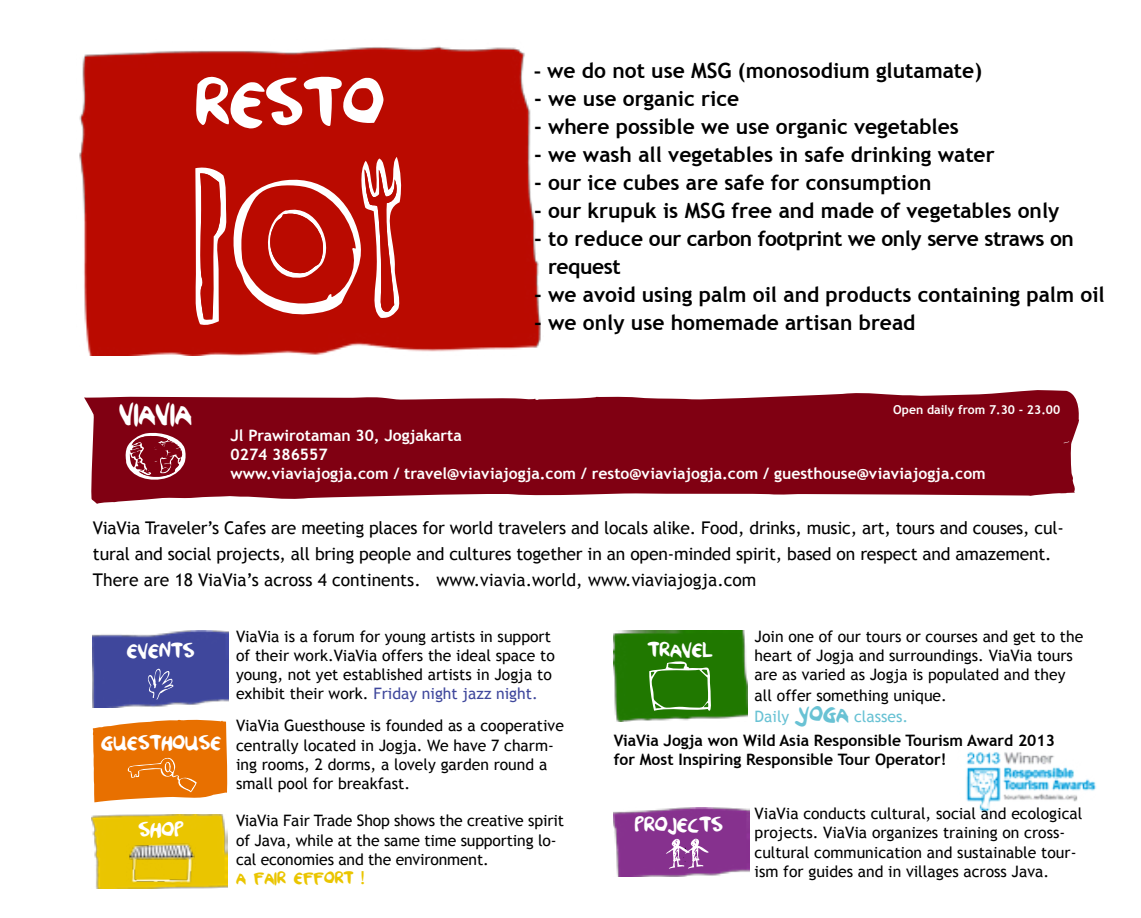
<style>
.page{position:relative;width:1141px;height:918px;background:#fff}
.page>*{position:absolute;margin:0;border:0;box-sizing:border-box;transform-origin:0 0}
.t1{font:75.08px "Via Via 02";color:#fff}
.t2{font:33.25px "Via Via 02";color:#fff}
.t3{font:23.28px "Via Via 02";color:#fff}
.t4{font:22.93px "Via Via 02";color:#fff}
.t5{font:22.75px "Via Via 02";color:#fff}
.t6{font:700 21px "Trebuchet MS";color:#000}
.t7{font:700 21px/28px "Trebuchet MS";letter-spacing:-.02em;color:#000}
.t8{font:19.25px "Via Via 02";color:#eac500}
.t9{font:17.5px/26.2px "Trebuchet MS";letter-spacing:-.01em;color:#000}
.t10{font:15.75px/19.2px "Trebuchet MS";color:#000}
.t11{font:700 15.75px/18.9px "Trebuchet MS";color:#fff}
.t12{font:700 15.75px/18.9px "Trebuchet MS";color:#000}
.t13{font:700 12.25px "Trebuchet MS";color:#fff}
.s1{font-family:"Myriad Pro"}
.s2{color:#3f479c}
.s3{font-family:"Trebuchet MS";font-size:17.5px}
.s4{color:#69c2d4}
.s5{font-family:"Via Via 02";font-size:24.5px;color:#69c2d4}
</style>
<div class="page">
<img style="left:79px;top:46px;width:462px;height:309px">
<svg style="left:194px;top:157px;width:209px;height:169px"></svg>
<img style="left:614px;top:630px;width:134px;height:92px">
<svg style="left:649px;top:658px;width:63px;height:53px;background:#428c27"></svg>
<svg style="left:92px;top:719px;width:136px;height:83px;background:#ea811f"></svg>
<img style="left:966px;top:752px;width:130px;height:61px">
<img style="left:93px;top:630px;width:135px;height:77px">
<svg style="left:146px;top:668px;width:28px;height:32px"></svg>
<img style="left:614px;top:807px;width:135px;height:70px">
<svg style="left:666px;top:838px;width:43px;height:31px"></svg>
<img style="left:92px;top:815px;width:135px;height:73px">
<img style="left:126px;top:842px;width:70px;height:42px">
<svg style="left:84px;top:390px;width:995px;height:114px;background:#922535"></svg>
<svg style="left:125px;top:431px;width:61px;height:52px"></svg>
<h1 class="t1" style="left:195px;top:73px;width:190px">RESTO</h1>
<h3 class="t6" style="left:534px;top:57px;width:449px"><span class="s1">-</span> we do not use MSG (monosodium glutamate)</h3>
<h3 class="t6" style="left:534px;top:85px;width:207px">- we use organic rice</h3>
<h3 class="t6" style="left:534px;top:113px;width:426px">- where possible we use organic vegetables</h3>
<h3 class="t6" style="left:534px;top:141px;width:462px">- we wash all vegetables in safe drinking water</h3>
<h3 class="t6" style="left:534px;top:169px;width:399px">- our ice cubes are safe for consumption</h3>
<h3 class="t6" style="left:534px;top:197px;width:527px">- our krupuk is MSG free and made of vegetables only</h3>
<h3 class="t7" style="left:548px;top:224px;width:527px;text-indent:-14px">- to reduce our carbon footprint we only serve straws on request</h3>
<h3 class="t6" style="left:534px;top:281px;width:572px">- we avoid using palm oil and products containing palm oil</h3>
<h3 class="t6" style="left:534px;top:309px;width:383px">- we only use homemade artisan bread</h3>
<h2 class="t2" style="left:119px;top:400px;width:74px">VIAVIA</h2>
<p class="t13" style="left:893px;top:402px;width:168px">Open daily from 7.30 - 23.00</p>
<p class="t11" style="left:231px;top:426px;width:757px">Jl Prawirotaman 30, Jogjakarta<br>0274 386557<br>www.viaviajogja.com / travel@viaviajogja.com / resto@viaviajogja.com / guesthouse@viaviajogja.com</p>
<p class="t9" style="left:93px;top:515px;width:972px">ViaVia Traveler’s Cafes are meeting places for world travelers and locals alike. Food, drinks, music, art, tours and couses, cul&shy;tural and social projects, all bring people and cultures together in an open-minded spirit, based on respect and amazement.<br>There are 18 ViaVia’s across 4 continents. www.viavia.world, www.viaviajogja.com</p>
<h3 class="t3" style="left:127px;top:641px;width:69px">EVENTS</h3>
<p class="t10" style="left:236px;top:626px;width:320px">ViaVia is a forum for young artists in support of their work.ViaVia offers the ideal space to young, not yet established artists in Jogja to exhibit their work. <span class="s2">Friday night jazz night.</span></p>
<h3 class="t5" style="left:101px;top:733px;width:121px">GUESTHOUSE</h3>
<h3 class="t3" style="left:138px;top:820px;width:47px">SHOP</h3>
<p class="t10" style="left:236px;top:716px;width:329px">ViaVia Guesthouse is founded as a cooperative centrally located in Jogja. We have 7 charm&shy;ing rooms, 2 dorms, a lovely garden round a small pool for breakfast.</p>
<p class="t10" style="left:236px;top:811px;width:329px">ViaVia Fair Trade Shop shows the creative spirit of Java, while at the same time supporting lo&shy;cal economies and the environment.</p>
<p class="t8" style="left:236px;top:870px;width:131px">A FAIR EFFORT <span class="s3">!</span></p>
<p class="t10" style="left:755px;top:626px;width:330px">Join one of our tours or courses and get to the heart of Jogja and surroundings. ViaVia tours are as varied as Jogja is populated and they</p>
<p class="t10" style="left:755px;top:685px;width:194px;line-height:21px">all offer something unique.<br><span class="s4">Daily</span> <span class="s5">YOGA</span> <span class="s4">classes.</span></p>
<p class="t12" style="left:614px;top:730px;width:443px">ViaVia Jogja won Wild Asia Responsible Tourism Award 2013 for Most Inspiring Responsible Tour Operator!</p>
<h3 class="t4" style="left:648px;top:641px;width:67px">TRAVEL</h3>
<h3 class="t3" style="left:635px;top:815px;width:89px">PROJECTS</h3>
<p class="t10" style="left:755px;top:804px;width:329px">ViaVia conducts cultural, social and ecological projects. ViaVia organizes training on cross&shy;cultural communication and sustainable tour&shy;ism for guides and in villages across Java.</p>
</div>
